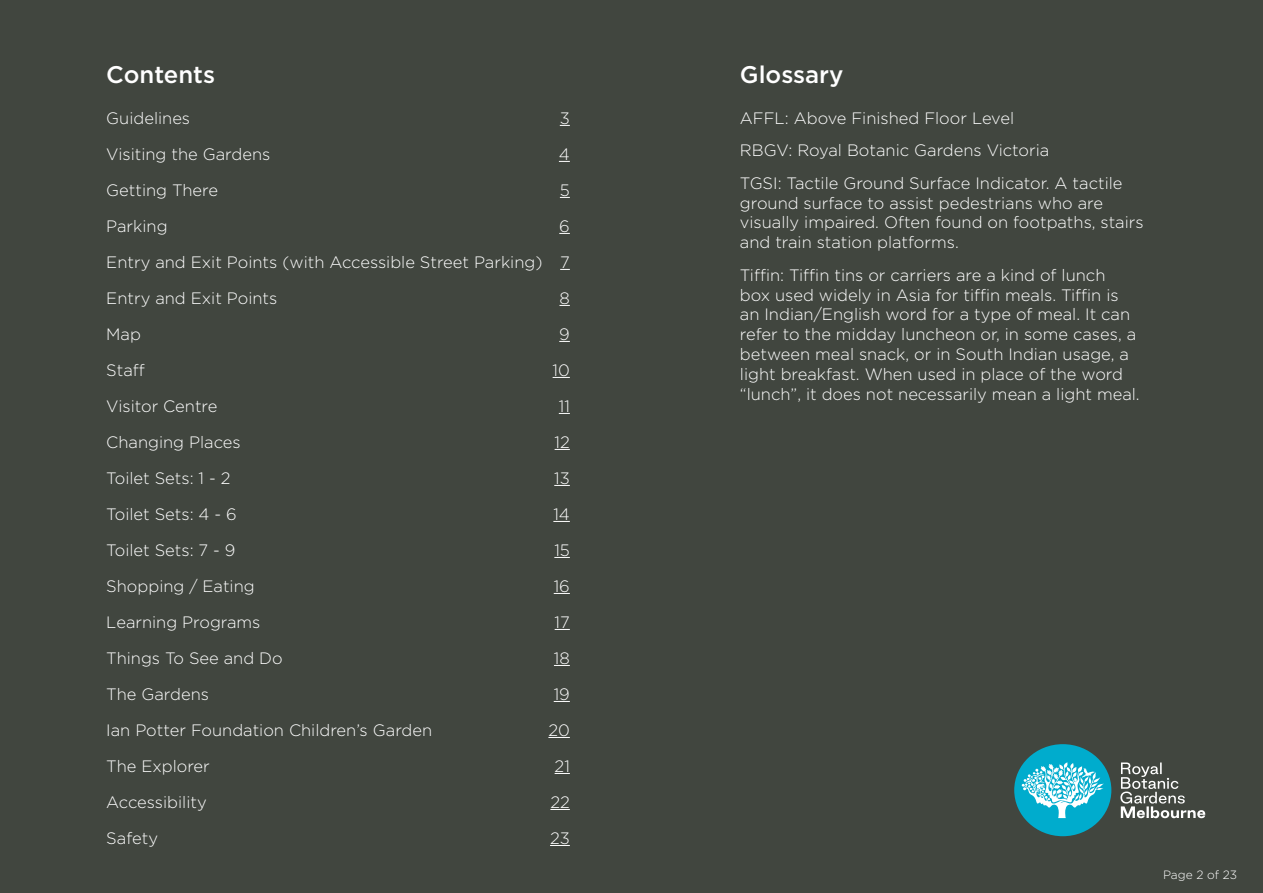
<style>
.page{position:relative;width:1263px;height:893px;background:#41463f}
.page>*{position:absolute;margin:0;border:0;box-sizing:border-box;transform-origin:0 0}
.t1{font:500 24px "Gotham";color:#fff}
.t2{font:300 16.5px/19.8px "Gotham";color:#fff}
.t3{font:300 12px "Gotham";color:#fff}
</style>
<div class="page">
<svg style="left:553px;top:377px;width:17px;height:1px"></svg>
<svg style="left:555px;top:449px;width:15px;height:1px"></svg>
<svg style="left:554px;top:485px;width:16px;height:1px"></svg>
<svg style="left:553px;top:521px;width:17px;height:1px"></svg>
<svg style="left:554px;top:557px;width:16px;height:1px"></svg>
<svg style="left:554px;top:593px;width:16px;height:1px"></svg>
<svg style="left:555px;top:629px;width:15px;height:1px"></svg>
<svg style="left:554px;top:665px;width:16px;height:1px"></svg>
<svg style="left:554px;top:701px;width:16px;height:1px"></svg>
<svg style="left:548px;top:737px;width:22px;height:1px"></svg>
<svg style="left:555px;top:773px;width:15px;height:1px"></svg>
<svg style="left:550px;top:809px;width:20px;height:1px"></svg>
<svg style="left:550px;top:845px;width:20px;height:1px"></svg>
<div style="left:1014px;top:744px;width:97px;height:92px;background:#00accd;border-radius:50%"></div>
<svg style="left:1022px;top:762px;width:82px;height:56px"></svg>
<svg style="left:1120px;top:762px;width:85px;height:56px"></svg>
<h1 class="t1" style="left:106px;top:59px;width:110px">Contents</h1>
<p class="t2" style="left:106px;top:108px;width:85px">Guidelines</p>
<p class="t2" style="left:560px;top:108px;width:12px">3</p>
<p class="t2" style="left:106px;top:144px;width:166px">Visiting the Gardens</p>
<p class="t2" style="left:559px;top:144px;width:12px">4</p>
<p class="t2" style="left:106px;top:180px;width:113px">Getting There</p>
<p class="t2" style="left:560px;top:180px;width:11px">5</p>
<p class="t2" style="left:106px;top:216px;width:63px">Parking</p>
<p class="t2" style="left:106px;top:207px;width:465px;line-height:36px;text-align:justify;text-indent:453px">6<br>Entry and Exit Points (with Accessible Street Parking) 7<br>Entry and Exit Points</p>
<p class="t2" style="left:559px;top:288px;width:12px">8</p>
<p class="t2" style="left:106px;top:324px;width:36px">Map</p>
<p class="t2" style="left:559px;top:324px;width:12px">9</p>
<p class="t2" style="left:106px;top:360px;width:40px">Staff</p>
<p class="t2" style="left:553px;top:360px;width:19px">10</p>
<p class="t2" style="left:106px;top:396px;width:113px">Visitor Centre</p>
<p class="t2" style="left:559px;top:396px;width:13px">11</p>
<p class="t2" style="left:106px;top:432px;width:136px">Changing Places</p>
<p class="t2" style="left:555px;top:432px;width:17px">12</p>
<p class="t2" style="left:106px;top:468px;width:126px">Toilet Sets: 1 - 2</p>
<p class="t2" style="left:554px;top:468px;width:17px">13</p>
<p class="t2" style="left:106px;top:504px;width:132px">Toilet Sets: 4 - 6</p>
<p class="t2" style="left:553px;top:504px;width:18px">14</p>
<p class="t2" style="left:106px;top:540px;width:131px">Toilet Sets: 7 - 9</p>
<p class="t2" style="left:554px;top:540px;width:17px">15</p>
<p class="t2" style="left:106px;top:576px;width:150px">Shopping / Eating</p>
<p class="t2" style="left:554px;top:576px;width:18px">16</p>
<p class="t2" style="left:106px;top:612px;width:156px">Learning Programs</p>
<p class="t2" style="left:555px;top:612px;width:17px">17</p>
<p class="t2" style="left:106px;top:648px;width:178px">Things To See and Do</p>
<p class="t2" style="left:554px;top:648px;width:17px">18</p>
<p class="t2" style="left:106px;top:684px;width:104px">The Gardens</p>
<p class="t2" style="left:554px;top:684px;width:18px">19</p>
<p class="t2" style="left:106px;top:720px;width:327px">Ian Potter Foundation Children’s Garden</p>
<p class="t2" style="left:548px;top:720px;width:23px">20</p>
<p class="t2" style="left:106px;top:756px;width:105px">The Explorer</p>
<p class="t2" style="left:555px;top:756px;width:17px">21</p>
<p class="t2" style="left:106px;top:792px;width:102px">Accessibility</p>
<p class="t2" style="left:550px;top:792px;width:21px">22</p>
<p class="t2" style="left:106px;top:828px;width:53px">Safety</p>
<p class="t2" style="left:550px;top:828px;width:21px">23</p>
<h1 class="t1" style="left:740px;top:59px;width:105px">Glossary</h1>
<p class="t2" style="left:740px;top:101px;width:384px;line-height:32.5px">AFFL: Above Finished Floor Level<br>RBGV: Royal Botanic Gardens Victoria<br>TGSI: Tactile Ground Surface Indicator. A tactile</p>
<p class="t2" style="left:740px;top:192px;width:405px">ground surface to assist pedestrians who are visually impaired. Often found on footpaths, stairs and train station platforms.</p>
<p class="t2" style="left:740px;top:265px;width:401px">Tiffin: Tiffin tins or carriers are a kind of lunch box used widely in Asia for tiffin meals. Tiffin is an Indian/English word for a type of meal. It can refer to the midday luncheon or, in some cases, a between meal snack, or in South Indian usage, a light breakfast. When used in place of the word “lunch”, it does not necessarily mean a light meal.</p>
<p class="t3" style="left:1163px;top:867px;width:76px">Page 2 of 23</p>
</div>
